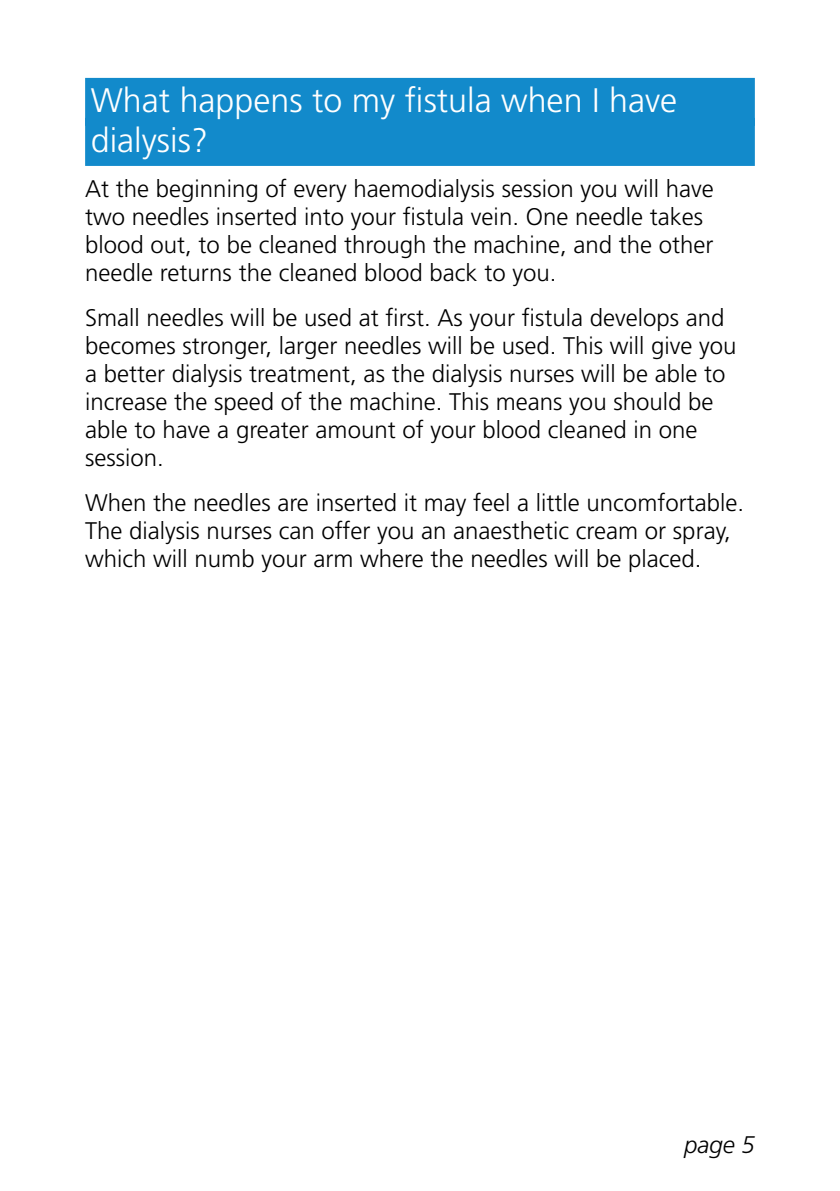
<style>
.page{position:relative;width:840px;height:1191px;background:#fff}
.page>*{position:absolute;margin:0;border:0;box-sizing:border-box;transform-origin:0 0}
.t1{font:300 34px/40px "Frutiger";color:#fff}
.t2{font:300 24px/28px "Frutiger";color:#000}
.t3{font:italic 300 24px "Frutiger";color:#000}
</style>
<div class="page">
<div style="left:85px;top:78px;width:669px;height:48px;background:#128acb"></div>
<div style="left:85px;top:118px;width:669px;height:48px;background:#128acb"></div>
<h1 class="t1" style="left:91px;top:80px;width:587px">What happens to my fistula when I have dialysis?</h1>
<p class="t2" style="left:85px;top:174px;width:630px">At the beginning of every haemodialysis session you will have two needles inserted into your fistula vein. One needle takes blood out, to be cleaned through the machine, and the other needle returns the cleaned blood back to you.</p>
<p class="t2" style="left:85px;top:303px;width:652px">Small needles will be used at first. As your fistula develops and becomes stronger, larger needles will be used. This will give you a better dialysis treatment, as the dialysis nurses will be able to increase the speed of the machine. This means you should be able to have a greater amount of your blood cleaned in one session.</p>
<p class="t2" style="left:85px;top:488px;width:660px">When the needles are inserted it may feel a little uncomfortable.<br>The dialysis nurses can offer you an anaesthetic cream or spray, which will numb your arm where the needles will be placed.</p>
<p class="t3" style="left:683px;top:1131px;width:72px">page 5</p>
</div>
